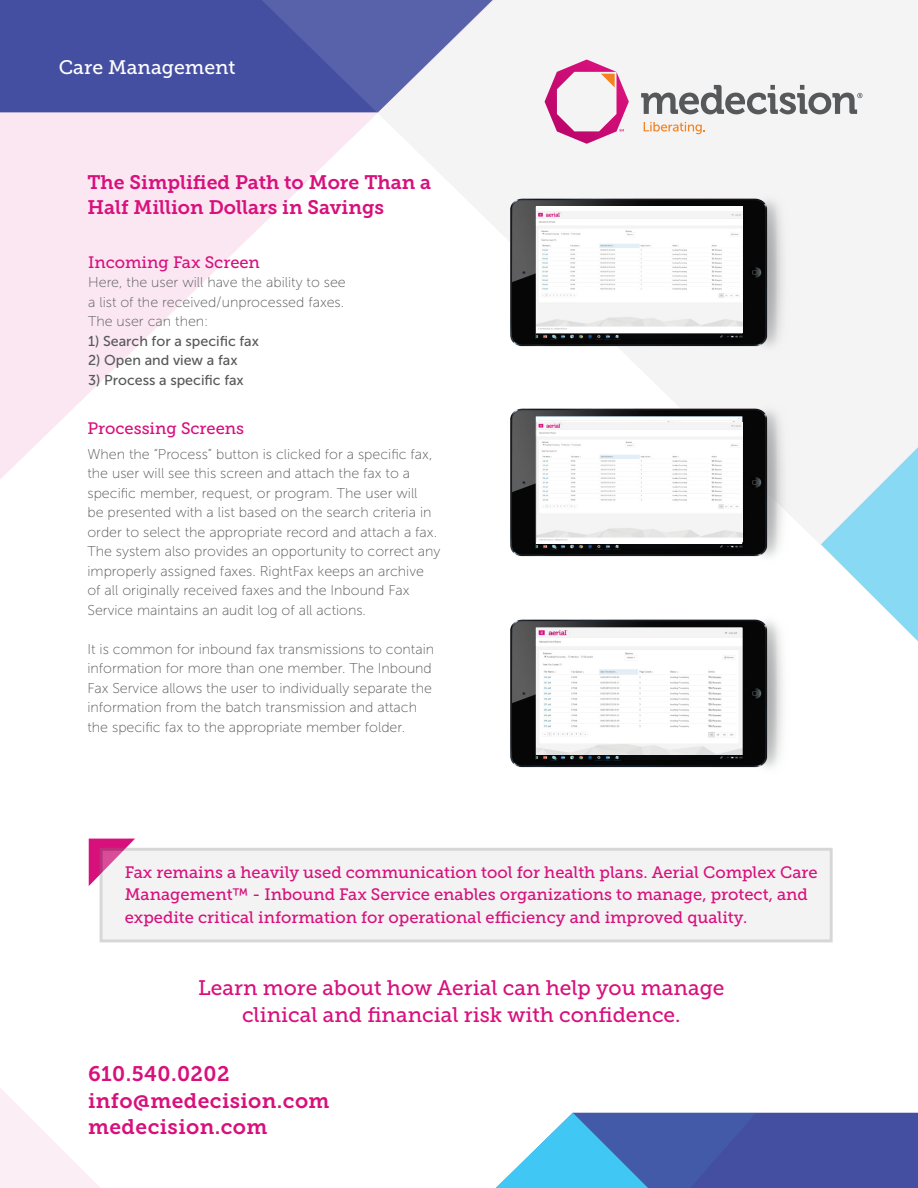
<style>
.page{position:relative;width:918px;height:1188px;background:#fff}
.page>*{position:absolute;margin:0;border:0;box-sizing:border-box;transform-origin:0 0}
.Subtitle{font:21px/27px "Museo Slab 500";color:#d8107c;text-align:center}
.Subtitle-2{font:21px "Museo Slab 700";letter-spacing:.02em;color:#d8107c}
.Subtitle-3{font:19.5px/25.5px "Museo Slab 700";color:#d8107c}
.Subtitle-4{font:19.5px "Museo Slab 500";color:#fff}
.Subtitle-5{font:16.5px/22.5px "Museo Slab 500";color:#d8107c}
.Subtitle-6{font:14.25px/19.5px "Museo Sans 100";color:#57585a}
.Subtitle-7{font:14.25px "Museo Sans 500";color:#57585a}
</style>
<div class="page">
<svg style="left:0;top:112px;width:252px;height:367px;fill:#fbe7f2"></svg>
<div style="left:0;top:0;width:252px;height:112px;background:#444fa1"></div>
<svg style="left:252px;top:0;width:666px;height:545px;fill:#f4f4f5"></svg>
<svg style="left:545px;top:60px;width:84px;height:84px"></svg>
<svg style="left:641px;top:85px;width:222px;height:29px"></svg>
<svg style="left:644px;top:122px;width:61px;height:12px"></svg>
<svg style="left:821px;top:414px;width:97px;height:228px"></svg>
<svg style="left:89px;top:839px;width:46px;height:47px"></svg>
<div style="left:100px;top:848px;width:733px;height:94px;background:#f3f3f4"></div>
<svg style="left:496px;top:1113px;width:422px;height:75px;background:#5377ba"></svg>
<svg style="left:0;top:1088px;width:100px;height:100px"></svg>
<img style="left:494px;top:187px;width:304px;height:175px">
<div style="left:536px;top:206px;width:206px;height:127px;background:#fff"></div>
<img style="left:537px;top:212px;width:205px;height:118px">
<img style="left:494px;top:398px;width:304px;height:159px">
<div style="left:537px;top:422px;width:205px;height:122px;background:#fff"></div>
<img style="left:537px;top:422px;width:205px;height:119px">
<img style="left:510px;top:619px;width:273px;height:149px">
<img style="left:537px;top:628px;width:205px;height:126px">
<p class="Subtitle-4" style="left:59px;top:57px;width:178px">Care Management</p>
<p class="Subtitle-3" style="left:87px;top:169px;width:345px">The Simplified Path to More Than a<br>Half Million Dollars in Savings</p>
<p class="Subtitle-5" style="left:88px;top:251px;width:173px">Incoming Fax Screen</p>
<p class="Subtitle-6" style="left:88px;top:273px;width:259px;text-align:justify">Here, the user will have the ability to see a list of the received/unprocessed faxes.<br>The user can then:</p>
<p class="Subtitle-7" style="left:88px;top:333px;width:172px">1) Search for a specific fax</p>
<p class="Subtitle-7" style="left:88px;top:353px;width:151px">2) Open and view a fax</p>
<p class="Subtitle-7" style="left:88px;top:372px;width:157px">3) Process a specific fax</p>
<p class="Subtitle-5" style="left:87px;top:417px;width:158px">Processing Screens</p>
<p class="Subtitle-6" style="left:87px;top:444px;width:354px">When the “Process” button is clicked for a specific fax, the user will see this screen and attach the fax to a specific member, request, or program. The user will<br>be presented with a list based on the search criteria in order to select the appropriate record and attach a fax.<br>The system also provides an opportunity to correct any improperly assigned faxes. RightFax keeps an archive of all originally received faxes and the Inbound Fax Service maintains an audit log of all actions.</p>
<p class="Subtitle-6" style="left:87px;top:639px;width:348px">It is common for inbound fax transmissions to contain information for more than one member. The Inbound Fax Service allows the user to individually separate the information from the batch transmission and attach the specific fax to the appropriate member folder.</p>
<p class="Subtitle-5" style="left:125px;top:861px;width:694px">Fax remains a heavily used communication tool for health plans. Aerial Complex Care<br>Management™ - Inbound Fax Service enables organizations to manage, protect, and expedite critical information for operational efficiency and improved quality.</p>
<p class="Subtitle" style="left:198px;top:974px;width:528px">Learn more about how Aerial can help you manage clinical and financial risk with confidence.</p>
<p class="Subtitle-2" style="left:88px;top:1062px;width:143px">610.540.0202</p>
<p class="Subtitle-2" style="left:88px;top:1088px;width:243px">info@medecision.com</p>
<p class="Subtitle-2" style="left:88px;top:1115px;width:181px">medecision.com</p>
</div>
